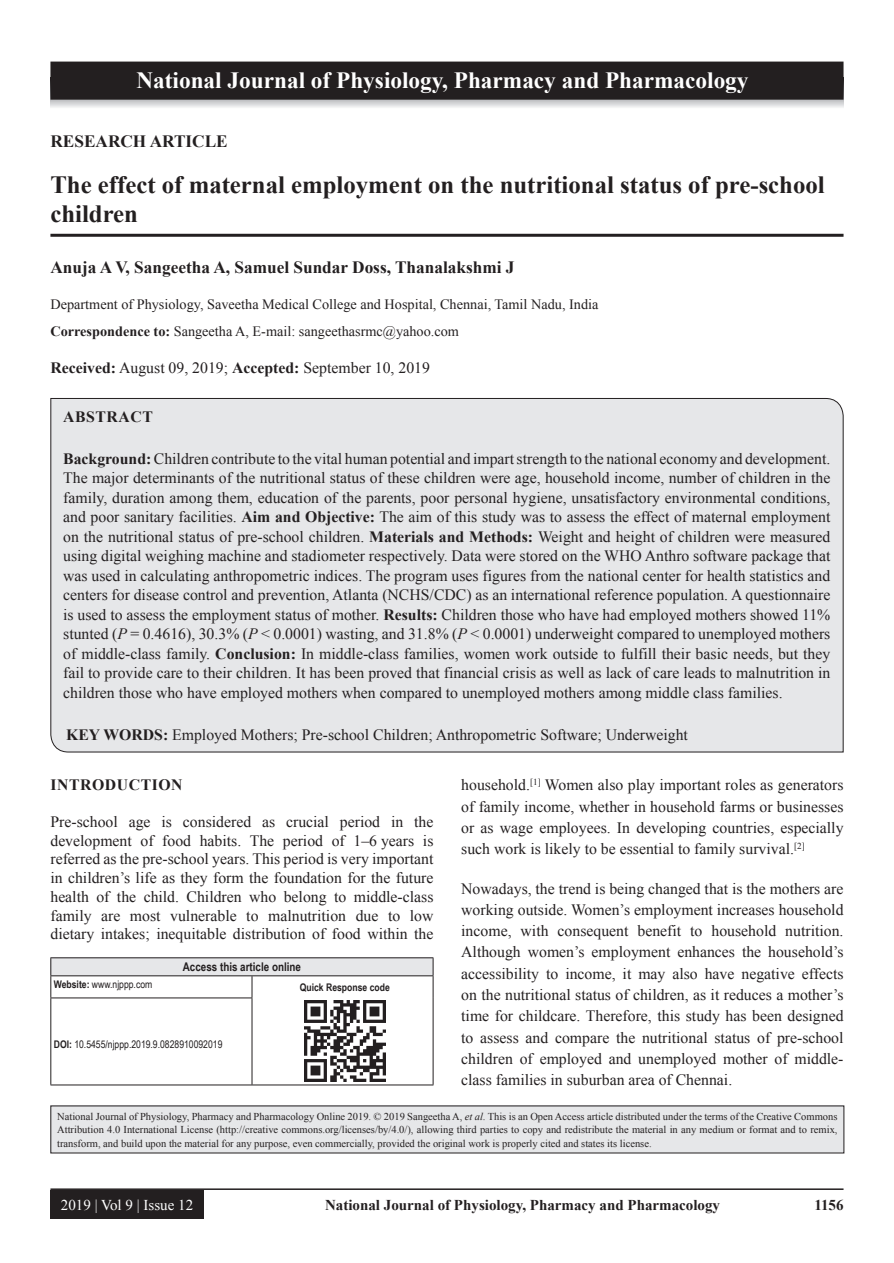
<style>
.page{position:relative;width:894px;height:1263px;background:#fff}
.page>*{position:absolute;margin:0;border:0;box-sizing:border-box;transform-origin:0 0}
.AT{font:700 24.75px/28.5px "Times New Roman";color:#231f20}
.JN_1{font:700 23.25px "Times New Roman";color:#fff}
.AU{font:700 17.25px "Times New Roman";color:#231f20}
.ABS{font:15.75px/19.5px "Times New Roman";color:#231f20;text-align:justify}
.TX{font:15.75px/21.3px "Times New Roman";color:#231f20;text-align:justify}
.KWD{font:15.75px "Times New Roman";color:#231f20}
.ABSH{font:700 15.75px "Times New Roman";letter-spacing:.035em;color:#231f20}
.RF{font:700 15px "Times New Roman";color:#231f20}
.RF_VOL{font:15px "Times New Roman";color:#fff}
.AFF{font:14.25px "Times New Roman";color:#231f20}
.ADD{font:14.25px "Times New Roman";color:#231f20}
.AAO{font:700 12px "Arial Narrow";color:#231f20}
.JN_TX{font:10.5px/13.5px "Times New Roman";color:#231f20;text-align:justify}
.Web{font:10.5px "Arial Narrow";color:#231f20}
.QR{font:700 10.5px "Arial Narrow";color:#231f20}
.s1{font-weight:700}
.s2{font-style:italic}
</style>
<div class="page">
<hr style="left:50px;top:1188px;width:793px;height:1px;background:#231f20">
<div style="left:50px;top:1190px;width:153px;height:28px;background:#231f20"></div>
<hr style="left:50px;top:234px;width:793px;height:3px;background:#231f20">
<div style="left:50px;top:398px;width:793px;height:354px;background:#e6e7e9"></div>
<div style="left:51px;top:957px;width:382px;height:18px;background:#e6e7e9"></div>
<svg style="left:251px;top:976px;width:1px;height:21px"></svg>
<hr style="left:50px;top:997px;width:202px;height:1px;background:#231f20">
<hr style="left:50px;top:998px;width:1px;height:86px;background:#231f20">
<hr style="left:251px;top:998px;width:1px;height:86px;background:#231f20">
<hr style="left:50px;top:1084px;width:202px;height:1px;background:#231f20">
<hr style="left:432px;top:998px;width:1px;height:86px;background:#231f20">
<hr style="left:252px;top:1084px;width:181px;height:1px;background:#231f20">
<hr style="left:50px;top:957px;width:202px;height:1px;background:#231f20">
<hr style="left:252px;top:957px;width:181px;height:1px;background:#231f20">
<svg style="left:50px;top:958px;width:1px;height:39px"></svg>
<svg style="left:432px;top:958px;width:1px;height:40px"></svg>
<hr style="left:50px;top:975px;width:202px;height:1px;background:#231f20">
<hr style="left:252px;top:975px;width:181px;height:1px;background:#231f20">
<img style="left:304px;top:1000px;width:81px;height:81px">
<div style="left:51px;top:1106px;width:792px;height:47px;background:#e6e7e9"></div>
<svg style="left:51px;top:100px;width:792px;height:8px;background:#d9dadc"></svg>
<div style="left:51px;top:62px;width:791px;height:37px;background:#231f20"></div>
<div style="left:50px;top:62px;width:793px;height:38px;border:2px solid #231f20"></div>
<p class="JN_1" style="left:136px;top:64px;width:613px">National Journal of Physiology, Pharmacy and Pharmacology</p>
<p class="AU" style="left:50px;top:128px;width:179px">RESEARCH ARTICLE</p>
<p class="AT" style="left:50px;top:170px;width:775px">The effect of maternal employment on the nutritional status of pre-school children</p>
<p class="AU" style="left:50px;top:254px;width:465px">Anuja A V, Sangeetha A, Samuel Sundar Doss, Thanalakshmi J</p>
<p class="AFF" style="left:50px;top:294px;width:549px">Department of Physiology, Saveetha Medical College and Hospital, Chennai, Tamil Nadu, India</p>
<p class="ADD" style="left:50px;top:321px;width:410px"><span class="s1">Correspondence to:</span> Sangeetha A, E-mail: sangeethasrmc@yahoo.com</p>
<p class="TX" style="left:50px;top:356px;width:381px"><span class="s1">Received:</span> August 09, 2019; <span class="s1">Accepted:</span> September 10, 2019</p>
<p class="ABSH" style="left:63px;top:405px;width:91px">ABSTRACT</p>
<p class="ABS" style="left:63px;top:448px;width:768px"><span class="s1">Background:</span> Children contribute to the vital human potential and impart strength to the national economy and development.<br>The major determinants of the nutritional status of these children were age, household income, number of children in the family, duration among them, education of the parents, poor personal hygiene, unsatisfactory environmental conditions, and poor sanitary facilities. <span class="s1">Aim and Objective:</span> The aim of this study was to assess the effect of maternal employment on the nutritional status of pre-school children. <span class="s1">Materials and Methods:</span> Weight and height of children were measured using digital weighing machine and stadiometer respectively. Data were stored on the WHO Anthro software package that was used in calculating anthropometric indices. The program uses figures from the national center for health statistics and centers for disease control and prevention, Atlanta (NCHS/CDC) as an international reference population. A questionnaire is used to assess the employment status of mother. <span class="s1">Results:</span> Children those who have had employed mothers showed 11% stunted (<span class="s2">P</span> = 0.4616), 30.3% (<span class="s2">P</span> &lt; 0.0001) wasting, and 31.8% (<span class="s2">P</span> &lt; 0.0001) underweight compared to unemployed mothers of middle-class family. <span class="s1">Conclusion:</span> In middle-class families, women work outside to fulfill their basic needs, but they fail to provide care to their children. It has been proved that financial crisis as well as lack of care leads to malnutrition in children those who have employed mothers when compared to unemployed mothers among middle class families.</p>
<p class="KWD" style="left:66px;top:723px;width:623px"><span class="s1">KEY WORDS:</span> Employed Mothers; Pre-school Children; Anthropometric Software; Underweight</p>
<h1 class="ABSH" style="left:50px;top:773px;width:134px">INTRODUCTION</h1>
<p class="TX" style="left:50px;top:811px;width:384px;line-height:18.8px">Pre-school age is considered as crucial period in the development of food habits. The period of 1–6 years is referred as the pre-school years. This period is very important in children’s life as they form the foundation for the future health of the child. Children who belong to middle-class family are most vulnerable to malnutrition due to low dietary intakes; inequitable distribution of food within the</p>
<p class="AAO" style="left:183px;top:958px;width:120px">Access this article online</p>
<p class="Web" style="left:54px;top:976px;width:100px"><span class="s1">Website:</span> www.njppp.com</p>
<p class="QR" style="left:300px;top:979px;width:91px">Quick Response code</p>
<p class="TX" style="left:461px;top:774px;width:383px">household.<sup>[1]</sup> Women also play important roles as generators of family income, whether in household farms or businesses or as wage employees. In developing countries, especially such work is likely to be essential to family survival.<sup>[2]</sup></p>
<p class="TX" style="left:461px;top:877px;width:383px">Nowadays, the trend is being changed that is the mothers are working outside. Women’s employment increases household income, with consequent benefit to household nutrition.<br>Although women’s employment enhances the household’s accessibility to income, it may also have negative effects on the nutritional status of children, as it reduces a mother’s time for childcare. Therefore, this study has been designed to assess and compare the nutritional status of pre-school children of employed and unemployed mother of middle&shy;class families in suburban area of Chennai.</p>
<p class="Web" style="left:54px;top:1037px;width:170px"><span class="s1">DOI:</span> 10.5455/njppp.2019.9.0828910092019</p>
<p class="JN_TX" style="left:57px;top:1109px;width:781px">National Journal of Physiology, Pharmacy and Pharmacology Online 2019. © 2019 Sangeetha A, <span class="s2">et al</span>. This is an Open Access article distributed under the terms of the Creative Commons Attribution 4.0 International License (http://creative commons.org/licenses/by/4.0/), allowing third parties to copy and redistribute the material in any medium or format and to remix, transform, and build upon the material for any purpose, even commercially, provided the original work is properly cited and states its license.</p>
<p class="RF_VOL" style="left:61px;top:1193px;width:134px">2019 | Vol 9 | Issue 12</p>
<p class="RF" style="left:325px;top:1194px;width:396px">National Journal of Physiology, Pharmacy and Pharmacology</p>
<p class="RF" style="left:814px;top:1194px;width:31px">1156</p>
</div>
